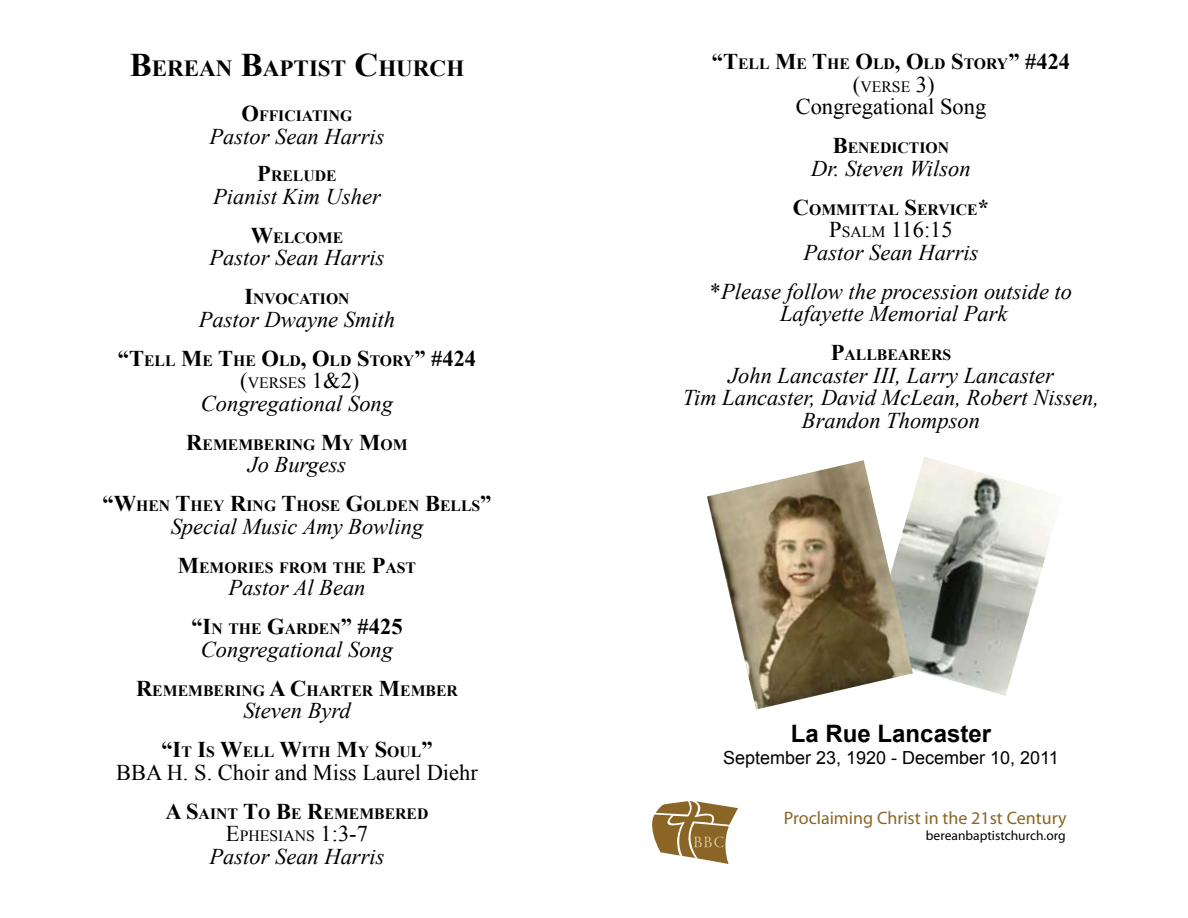
<style>
.page{position:relative;width:1188px;height:918px;background:#fff}
.page>*{position:absolute;margin:0;border:0;box-sizing:border-box;transform-origin:0 0}
.t1{font:700 24px "Arial";color:#000}
.t2{font:700 23.1px "Times New Roman";color:#000}
.t3{font:italic 22.5px/22.5px "Times New Roman";color:#000;text-align:center}
.t4{font:22.5px "Times New Roman";color:#000}
.t5{font:18px "Myriad";color:#8a6525}
.t6{font:18px "Arial";color:#000}
.t7{font:700 15.75px/22.5px "Times New Roman";color:#000;text-align:center}
.t8{font:13.5px "Myriad";color:#000}
.s1{font-size:33px}
.s2{font-size:22.5px}
.s3{font-weight:400;font-size:22.5px}
.s4{font-weight:400}
.s5{font-style:normal}
.s6{font-style:normal;font-size:15.75px}
</style>
<div class="page">
<img style="left:913px;top:456px;width:140px;height:240px">
<img style="left:707px;top:460px;width:206px;height:250px">
<svg style="left:652px;top:801px;width:86px;height:63px"></svg>
<p class="t2" style="left:130px;top:53px;width:336px"><span class="s1">B</span>EREAN <span class="s1">B</span>APTIST <span class="s1">C</span>HURCH</p>
<p class="t7" style="left:242px;top:104px;width:112px"><span class="s2">O</span>FFICIATING</p>
<p class="t3" style="left:209px;top:125px;width:177px">Pastor Sean Harris</p>
<p class="t7" style="left:257px;top:164px;width:81px"><span class="s2">P</span>RELUDE</p>
<p class="t3" style="left:213px;top:185px;width:169px">Pianist Kim Usher</p>
<p class="t7" style="left:251px;top:226px;width:94px"><span class="s2">W</span>ELCOME</p>
<p class="t3" style="left:209px;top:246px;width:177px">Pastor Sean Harris</p>
<p class="t7" style="left:244px;top:287px;width:107px"><span class="s2">I</span>NVOCATION</p>
<p class="t3" style="left:199px;top:308px;width:198px">Pastor Dwayne Smith</p>
<p class="t7" style="left:118px;top:349px;width:360px"><span class="s2">“T</span>ELL <span class="s2">M</span>E <span class="s2">T</span>HE <span class="s2">O</span>LD<span class="s2">, O</span>LD <span class="s2">S</span>TORY<span class="s2">” #424 </span><span class="s3">(</span><span class="s4">VERSES</span> <span class="s3">1&amp;2)</span></p>
<p class="t3" style="left:201px;top:392px;width:194px">Congregational Song</p>
<p class="t7" style="left:186px;top:433px;width:209px"><span class="s2">R</span>EMEMBERING <span class="s2">M</span>Y <span class="s2">M</span>OM</p>
<p class="t3" style="left:248px;top:453px;width:100px">Jo Burgess</p>
<p class="t7" style="left:102px;top:494px;width:391px"><span class="s2">“W</span>HEN <span class="s2">T</span>HEY <span class="s2">R</span>ING <span class="s2">T</span>HOSE <span class="s2">G</span>OLDEN <span class="s2">B</span>ELLS<span class="s2">”</span></p>
<p class="t3" style="left:171px;top:515px;width:254px">Special Music Amy Bowling</p>
<p class="t7" style="left:178px;top:556px;width:229px"><span class="s2">M</span>EMORIES FROM THE <span class="s2">P</span>AST</p>
<p class="t3" style="left:228px;top:576px;width:139px">Pastor Al Bean</p>
<p class="t7" style="left:191px;top:617px;width:213px"><span class="s2">“I</span>N THE <span class="s2">G</span>ARDEN<span class="s2">” #425</span></p>
<p class="t3" style="left:201px;top:638px;width:194px">Congregational Song</p>
<p class="t7" style="left:136px;top:679px;width:323px"><span class="s2">R</span>EMEMBERING <span class="s2">A C</span>HARTER <span class="s2">M</span>EMBER</p>
<p class="t3" style="left:243px;top:699px;width:109px">Steven Byrd</p>
<p class="t7" style="left:161px;top:740px;width:273px"><span class="s2">“I</span>T <span class="s2">I</span>S <span class="s2">W</span>ELL <span class="s2">W</span>ITH <span class="s2">M</span>Y <span class="s2">S</span>OUL<span class="s2">”</span></p>
<p class="t4" style="left:116px;top:757px;width:363px">BBA H. S. Choir and Miss Laurel Diehr</p>
<p class="t7" style="left:165px;top:802px;width:265px"><span class="s2">A S</span>AINT <span class="s2">T</span>O <span class="s2">B</span>E <span class="s2">R</span>EMEMBERED<br><span class="s3">E</span><span class="s4">PHESIANS</span> <span class="s3">1:3-7</span></p>
<p class="t3" style="left:209px;top:845px;width:177px">Pastor Sean Harris</p>
<p class="t7" style="left:712px;top:52px;width:360px"><span class="s2">“T</span>ELL <span class="s2">M</span>E <span class="s2">T</span>HE <span class="s2">O</span>LD<span class="s2">, O</span>LD <span class="s2">S</span>TORY<span class="s2">” #424 </span><span class="s3">(</span><span class="s4">VERSE</span> <span class="s3">3)</span></p>
<p class="t4" style="left:796px;top:92px;width:192px">Congregational Song</p>
<p class="t7" style="left:833px;top:136px;width:118px"><span class="s2">B</span>ENEDICTION</p>
<p class="t3" style="left:811px;top:156px;width:161px">Dr. Steven Wilson</p>
<p class="t7" style="left:793px;top:198px;width:31px"><span class="s2">C</span>OMM</p>
<p class="t7" style="left:851px;top:198px;width:139px">ITTAL <span class="s2">S</span>ERVICE<span class="s2">*</span></p>
<p class="t3" style="left:803px;top:218px;width:177px"><span class="s5">P</span><span class="s6">SALM</span> <span class="s5">116:15<br></span>Pastor Sean Harris</p>
<p class="t3" style="left:710px;top:279px;width:364px"><span class="s5">*</span>Please follow the procession outside to<br>Lafayette Memorial Park</p>
<p class="t7" style="left:831px;top:343px;width:121px"><span class="s2">P</span>ALLBEARERS</p>
<p class="t3" style="left:683px;top:363px;width:418px">John Lancaster III, Larry Lancaster<br>Tim Lancaster, David McLean, Robert Nissen,<br>Brandon Thompson</p>
<p class="t1" style="left:791px;top:718px;width:202px">La Rue Lancaster</p>
<p class="t6" style="left:723px;top:746px;width:337px">September 23, 1920 - December 10, 2011</p>
<p class="t5" style="left:784px;top:809px;width:284px">Proclaiming Christ in the 21st Century</p>
<p class="t8" style="left:926px;top:829px;width:141px">bereanbaptistchurch.org</p>
</div>
